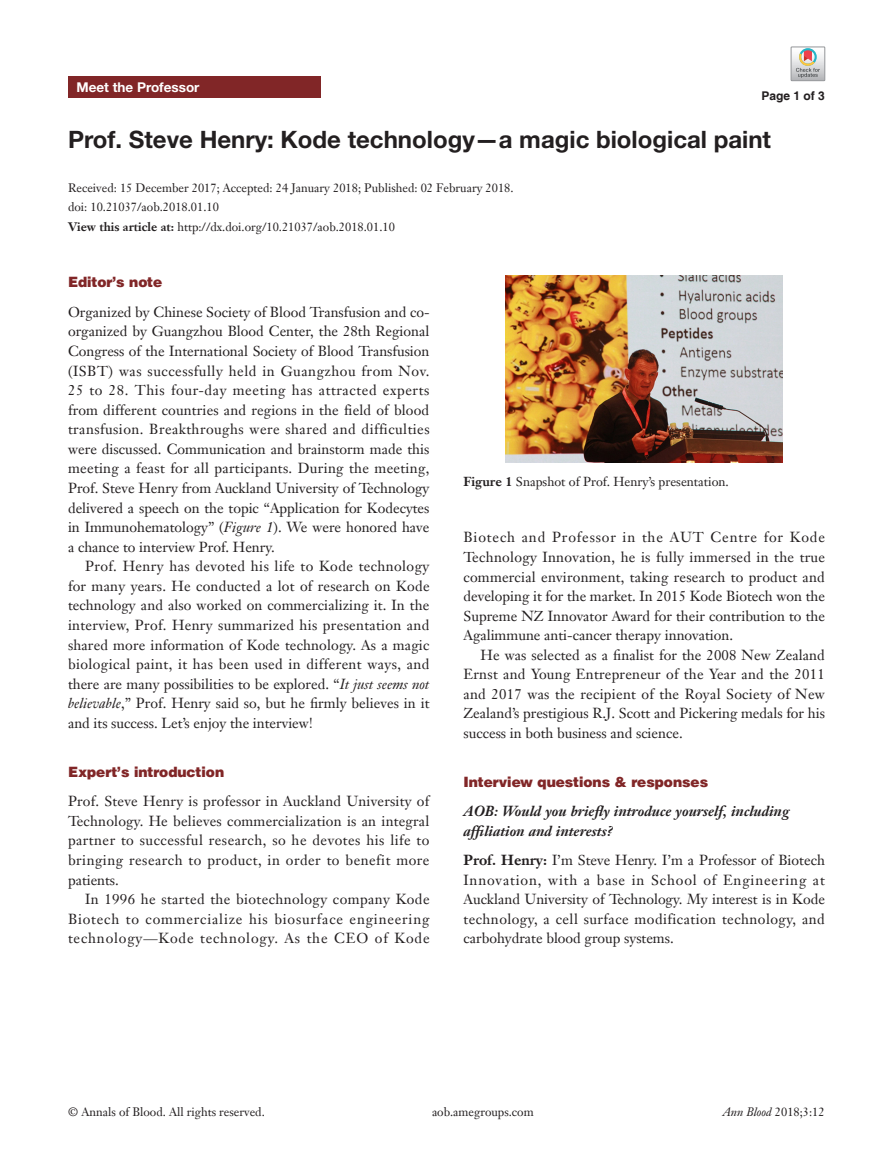
<style>
.page{position:relative;width:893px;height:1170px;background:#fff}
.page>*{position:absolute;margin:0;border:0;box-sizing:border-box;transform-origin:0 0}
.文题{font:700 24px "Helvetica Neue LT Pro";color:#231f20}
.t1{font:14.25px/19.5px "Janson Text LT";color:#231f20;text-align:justify}
.二级标题斜体-6_5{font:italic 700 14.25px/19.5px "Janson Text LT";color:#231f20}
.t2{font:900 14.25px "Helvetica";color:#812627}
.t3{font:700 13.5px "Helvetica Neue LT Pro";color:#fff}
.t4{font:12.75px "Janson Text LT";color:#231f20}
.t5{font:12px "Janson Text LT";color:#231f20}
.t6{font:700 12px "Helvetica";color:#231f20}
.s1{font-weight:700}
.s2{font-style:italic}
</style>
<div class="page">
<div style="left:68px;top:77px;width:252px;height:21px;background:#812627"></div>
<img style="left:506px;top:275px;width:276px;height:187px">
<svg style="left:791px;top:47px;width:34px;height:34px"></svg>
<p class="t3" style="left:77px;top:79px;width:125px">Meet the Professor</p>
<p class="t6" style="left:762px;top:88px;width:65px">Page 1 of 3</p>
<p class="文题" style="left:68px;top:124px;width:705px">Prof. Steve Henry: Kode technology—a magic biological paint</p>
<p class="t5" style="left:68px;top:180px;width:447px">Received: 15 December 2017; Accepted: 24 January 2018; Published: 02 February 2018.</p>
<p class="t5" style="left:68px;top:200px;width:152px">doi: 10.21037/aob.2018.01.10</p>
<p class="t5" style="left:68px;top:219px;width:328px"><span class="s1">View this article at:</span> http://dx.doi.org/10.21037/aob.2018.01.10</p>
<p class="t2" style="left:68px;top:273px;width:96px">Editor’s note</p>
<p class="t1" style="left:68px;top:302px;width:363px">Organized by Chinese Society of Blood Transfusion and co&shy;organized by Guangzhou Blood Center, the 28th Regional Congress of the International Society of Blood Transfusion (ISBT) was successfully held in Guangzhou from Nov.<br>25 to 28. This four-day meeting has attracted experts from different countries and regions in the field of blood transfusion. Breakthroughs were shared and difficulties were discussed. Communication and brainstorm made this meeting a feast for all participants. During the meeting, Prof. Steve Henry from Auckland University of Technology delivered a speech on the topic “Application for Kodecytes in Immunohematology” (<span class="s2">Figure 1</span>). We were honored have a chance to interview Prof. Henry.</p>
<p class="t1" style="left:68px;top:556px;width:363px;text-indent:17px">Prof. Henry has devoted his life to Kode technology for many years. He conducted a lot of research on Kode technology and also worked on commercializing it. In the interview, Prof. Henry summarized his presentation and shared more information of Kode technology. As a magic biological paint, it has been used in different ways, and there are many possibilities to be explored. “<span class="s2">It just seems not believable</span>,” Prof. Henry said so, but he firmly believes in it and its success. Let’s enjoy the interview!</p>
<p class="t2" style="left:68px;top:762px;width:158px">Expert’s introduction</p>
<p class="t1" style="left:68px;top:791px;width:363px">Prof. Steve Henry is professor in Auckland University of Technology. He believes commercialization is an integral partner to successful research, so he devotes his life to bringing research to product, in order to benefit more patients.</p>
<p class="t1" style="left:68px;top:889px;width:363px;text-indent:17px">In 1996 he started the biotechnology company Kode Biotech to commercialize his biosurface engineering technology—Kode technology. As the CEO of Kode</p>
<p class="t4" style="left:463px;top:473px;width:267px"><span class="s1">Figure 1</span> Snapshot of Prof. Henry’s presentation.</p>
<p class="t1" style="left:463px;top:527px;width:363px">Biotech and Professor in the AUT Centre for Kode Technology Innovation, he is fully immersed in the true commercial environment, taking research to product and developing it for the market. In 2015 Kode Biotech won the Supreme NZ Innovator Award for their contribution to the Agalimmune anti-cancer therapy innovation.</p>
<p class="t1" style="left:463px;top:645px;width:363px;text-indent:17px">He was selected as a finalist for the 2008 New Zealand Ernst and Young Entrepreneur of the Year and the 2011 and 2017 was the recipient of the Royal Society of New Zealand’s prestigious R.J. Scott and Pickering medals for his success in both business and science.</p>
<p class="t2" style="left:463px;top:772px;width:246px">Interview questions &amp; responses</p>
<p class="二级标题斜体-6_5" style="left:463px;top:801px;width:327px">AOB: Would you briefly introduce yourself, including affiliation and interests?</p>
<p class="t1" style="left:463px;top:850px;width:363px"><span class="s1">Prof. Henry:</span> I’m Steve Henry. I’m a Professor of Biotech Innovation, with a base in School of Engineering at Auckland University of Technology. My interest is in Kode technology, a cell surface modification technology, and carbohydrate blood group systems.</p>
<p class="t5" style="left:68px;top:1104px;width:198px">© Annals of Blood. All rights reserved.</p>
<p class="t5" style="left:432px;top:1104px;width:103px">aob.amegroups.com</p>
<p class="t5" style="left:723px;top:1104px;width:104px"><span class="s2">Ann Blood</span> 2018;3:12</p>
</div>
